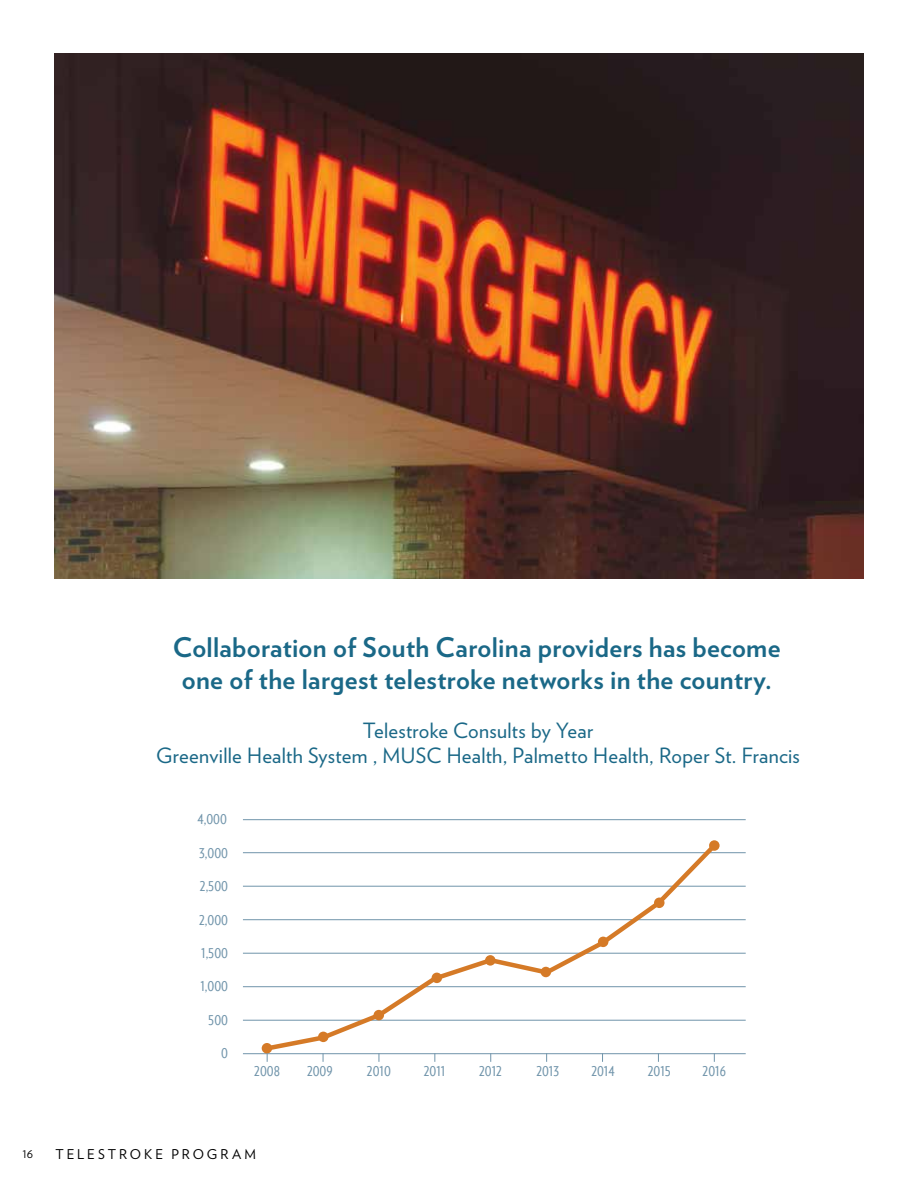
<style>
.page{position:relative;width:918px;height:1188px;background:#fff}
.page>*{position:absolute;margin:0;border:0;box-sizing:border-box;transform-origin:0 0}
.t1{font:700 27px/32.4px "Verlag";letter-spacing:.01em;color:#1a6887;text-align:center}
.t2{font:21px/25.2px "Verlag";letter-spacing:.01em;color:#1a6887;text-align:center}
.t3{font:15px "Verlag Condensed";color:#7094aa}
.t4{font:13.5px "Verlag";letter-spacing:.22em;color:#000}
.t5{font:10.5px "Verlag";color:#000}
</style>
<div class="page">
<hr style="left:243px;top:852px;width:503px;height:1px;background:#7094aa">
<hr style="left:243px;top:886px;width:503px;height:1px;background:#7094aa">
<hr style="left:243px;top:919px;width:503px;height:1px;background:#7094aa">
<hr style="left:243px;top:953px;width:503px;height:1px;background:#7094aa">
<hr style="left:243px;top:986px;width:503px;height:1px;background:#7094aa">
<hr style="left:243px;top:1020px;width:503px;height:1px;background:#7094aa">
<hr style="left:243px;top:1053px;width:503px;height:1px;background:#7094aa">
<hr style="left:243px;top:819px;width:503px;height:1px;background:#7094aa">
<svg style="left:262px;top:840px;width:459px;height:214px"></svg>
<img style="left:54px;top:53px;width:810px;height:526px">
<p class="t1" style="left:173px;top:630px;width:609px">Collaboration of South Carolina providers has become one of the largest telestroke networks in the country.</p>
<p class="t2" style="left:156px;top:717px;width:645px">Telestroke Consults by Year<br>Greenville Health System , MUSC Health, Palmetto Health, Roper St. Francis</p>
<p class="t3" style="left:198px;top:808px;width:31px">4,000</p>
<p class="t3" style="left:199px;top:842px;width:30px">3,000</p>
<p class="t3" style="left:200px;top:875px;width:30px">2,500</p>
<p class="t3" style="left:199px;top:909px;width:30px">2,000</p>
<p class="t3" style="left:201px;top:942px;width:28px">1,500</p>
<p class="t3" style="left:200px;top:975px;width:29px">1,000</p>
<p class="t3" style="left:208px;top:1009px;width:21px">500</p>
<p class="t3" style="left:221px;top:1042px;width:8px">0</p>
<p class="t3" style="left:254px;top:1060px;width:27px">2008</p>
<p class="t3" style="left:307px;top:1060px;width:27px">2009</p>
<p class="t3" style="left:367px;top:1060px;width:25px">2010</p>
<p class="t3" style="left:424px;top:1060px;width:23px">2011</p>
<p class="t3" style="left:479px;top:1060px;width:24px">2012</p>
<p class="t3" style="left:536px;top:1060px;width:24px">2013</p>
<p class="t3" style="left:591px;top:1060px;width:25px">2014</p>
<p class="t3" style="left:648px;top:1060px;width:25px">2015</p>
<p class="t3" style="left:703px;top:1060px;width:25px">2016</p>
<p class="t5" style="left:23px;top:1146px;width:12px">16</p>
<p class="t4" style="left:56px;top:1144px;width:202px">TELESTROKE PROGRAM</p>
</div>
